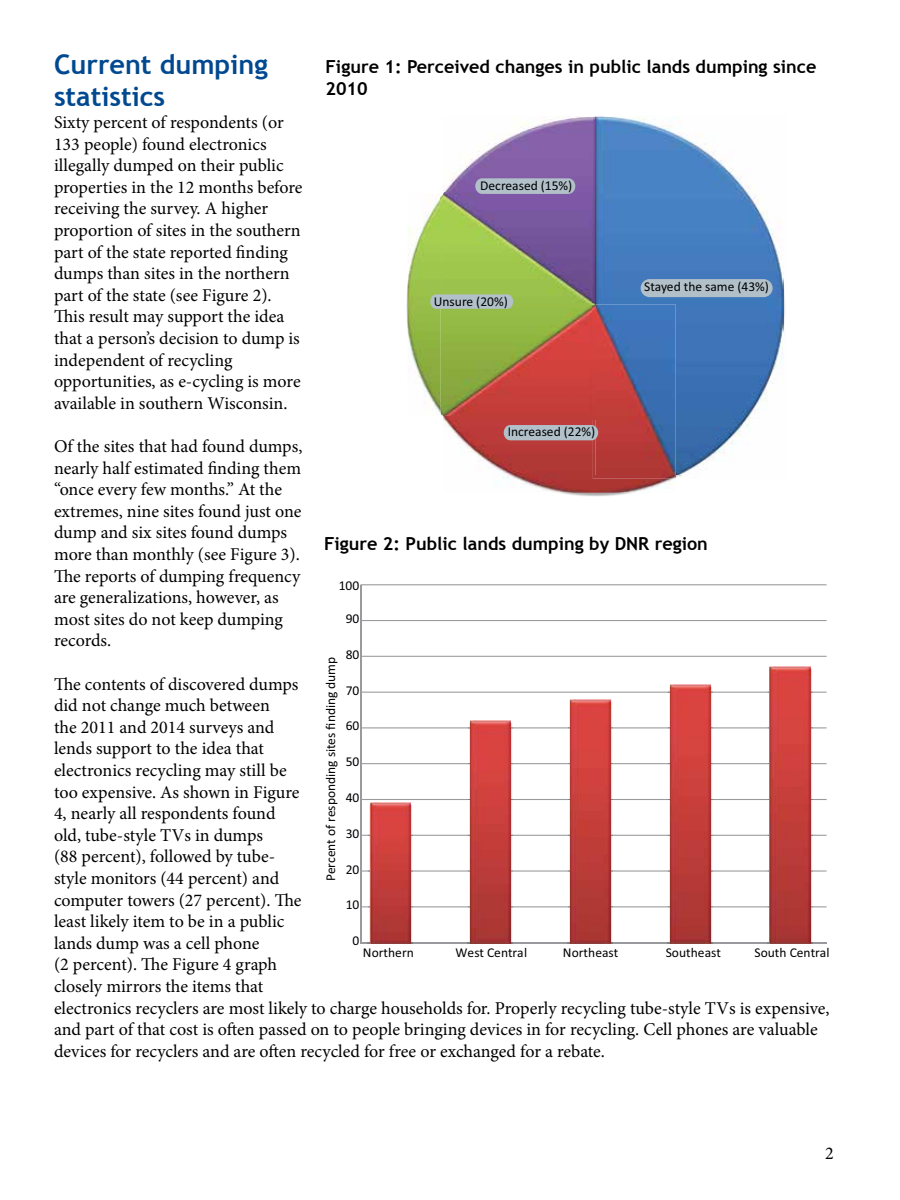
<style>
.page{position:relative;width:900px;height:1200px;background:#fff}
.page>*{position:absolute;margin:0;border:0;box-sizing:border-box;transform-origin:0 0}
.t1{font:700 27px/32.4px "Trebuchet MS";color:#004990}
.t2{font:18px/21.6px "Minion Pro";letter-spacing:-.005em;color:#000}
.t3{font:700 18px/21.6px "Trebuchet MS";color:#000}
.t4{font:13.5px "Calibri";color:#000}
</style>
<div class="page">
<img style="left:593px;top:116px;width:2px;height:77px">
<img style="left:596px;top:116px;width:188px;height:359px">
<img style="left:443px;top:419px;width:233px;height:74px">
<img style="left:593px;top:419px;width:83px;height:60px">
<img style="left:443px;top:116px;width:150px;height:303px">
<img style="left:595px;top:304px;width:81px;height:171px">
<img style="left:407px;top:194px;width:36px;height:221px">
<img style="left:593px;top:309px;width:2px;height:106px">
<img style="left:595px;top:116px;width:1px;height:299px">
<img style="left:593px;top:194px;width:3px;height:109px">
<svg style="left:593px;top:303px;width:3px;height:6px"></svg>
<div style="left:641px;top:279px;width:132px;height:18px;background:#b1c0c9;border-radius:9px"></div>
<svg style="left:504px;top:425px;width:94px;height:15px"></svg>
<svg style="left:430px;top:294px;width:83px;height:15px"></svg>
<div style="left:475px;top:178px;width:100px;height:16px;background:#b1c0c9;border-radius:7px"></div>
<hr style="left:361px;top:906px;width:466px;height:1px;background:#989a9d">
<hr style="left:361px;top:870px;width:466px;height:2px;background:#989a9d">
<hr style="left:361px;top:835px;width:466px;height:1px;background:#989a9d">
<hr style="left:361px;top:799px;width:466px;height:1px;background:#989a9d">
<hr style="left:361px;top:763px;width:466px;height:1px;background:#989a9d">
<hr style="left:361px;top:727px;width:466px;height:1px;background:#989a9d">
<hr style="left:361px;top:692px;width:466px;height:1px;background:#989a9d">
<hr style="left:361px;top:656px;width:466px;height:1px;background:#989a9d">
<hr style="left:361px;top:620px;width:466px;height:1px;background:#989a9d">
<hr style="left:361px;top:584px;width:466px;height:1px;background:#989a9d">
<hr style="left:360px;top:585px;width:1px;height:358px;background:#989a9d">
<hr style="left:361px;top:942px;width:466px;height:1px;background:#989a9d">
<img style="left:768px;top:666px;width:45px;height:277px">
<img style="left:768px;top:692px;width:45px;height:215px">
<img style="left:668px;top:692px;width:45px;height:215px">
<img style="left:568px;top:700px;width:45px;height:243px">
<img style="left:568px;top:727px;width:45px;height:180px">
<img style="left:468px;top:720px;width:45px;height:223px">
<img style="left:468px;top:727px;width:45px;height:180px">
<img style="left:368px;top:802px;width:45px;height:141px">
<img style="left:368px;top:835px;width:45px;height:72px">
<img style="left:770px;top:667px;width:41px;height:276px">
<img style="left:670px;top:685px;width:41px;height:258px">
<img style="left:570px;top:699px;width:41px;height:244px">
<img style="left:470px;top:721px;width:41px;height:222px">
<img style="left:370px;top:803px;width:41px;height:140px">
<h1 class="t1" style="left:54px;top:48px;width:215px">Current dumping statistics</h1>
<p class="t2" style="left:54px;top:111px;width:250px">Sixty percent of respondents (or<br>133 people) found electronics illegally dumped on their public properties in the 12 months before receiving the survey. A higher proportion of sites in the southern part of the state reported finding dumps than sites in the northern part of the state (see Figure 2).<br>This result may support the idea that a person’s decision to dump is independent of recycling opportunities, as e-cycling is more available in southern Wisconsin.</p>
<p class="t2" style="left:54px;top:435px;width:250px">Of the sites that had found dumps, nearly half estimated finding them “once every few months.” At the extremes, nine sites found just one dump and six sites found dumps more than monthly (see Figure 3).<br>The reports of dumping frequency are generalizations, however, as most sites do not keep dumping records.</p>
<p class="t2" style="left:54px;top:673px;width:777px">The contents of discovered dumps<br>did not change much between<br>the 2011 and 2014 surveys and<br>lends support to the idea that<br>electronics recycling may still be<br>too expensive. As shown in Figure<br>4, nearly all respondents found<br>old, tube-style TVs in dumps<br>(88 percent), followed by tube-<br>style monitors (44 percent) and<br>computer towers (27 percent). The<br>least likely item to be in a public<br>lands dump was a cell phone<br>(2 percent). The Figure 4 graph<br>closely mirrors the items that<br>electronics recyclers are most likely to charge households for. Properly recycling tube-style TVs is expensive, and part of that cost is often passed on to people bringing devices in for recycling. Cell phones are valuable devices for recyclers and are often recycled for free or exchanged for a rebate.</p>
<p class="t3" style="left:326px;top:56px;width:492px">Figure 1: Perceived changes in public lands dumping since<br>2010</p>
<p class="t4" style="left:480px;top:177px;width:94px">Decreased (15%)</p>
<p class="t4" style="left:644px;top:278px;width:126px">Stayed the same (43%)</p>
<p class="t4" style="left:434px;top:293px;width:75px">Unsure (20%)</p>
<p class="t4" style="left:508px;top:423px;width:89px">Increased (22%)</p>
<p class="t3" style="left:324px;top:533px;width:385px">Figure 2: Public lands dumping by DNR region</p>
<p class="t4" style="left:339px;top:577px;width:22px">100</p>
<p class="t4" style="left:346px;top:610px;width:15px">90</p>
<p class="t4" style="left:346px;top:646px;width:15px">80</p>
<p class="t4" style="left:346px;top:682px;width:15px">70</p>
<p class="t4" style="left:346px;top:717px;width:15px">60</p>
<p class="t4" style="left:346px;top:753px;width:15px">50</p>
<p class="t4" style="left:346px;top:789px;width:15px">40</p>
<p class="t4" style="left:346px;top:825px;width:15px">30</p>
<p class="t4" style="left:346px;top:861px;width:15px">20</p>
<p class="t4" style="left:346px;top:896px;width:15px">10</p>
<p class="t4" style="left:353px;top:932px;width:8px">0</p>
<p class="t4" style="left:322px;top:881px;width:226px;rotate:-90deg">Percent of responding sites finding dump</p>
<p class="t4" style="left:363px;top:944px;width:52px">Northern</p>
<p class="t4" style="left:456px;top:944px;width:73px">West Central</p>
<p class="t4" style="left:563px;top:944px;width:57px">Northeast</p>
<p class="t4" style="left:666px;top:944px;width:57px">Southeast</p>
<p class="t4" style="left:755px;top:944px;width:77px">South Central</p>
<p class="t2" style="left:825px;top:1143px;width:10px">2</p>
</div>
